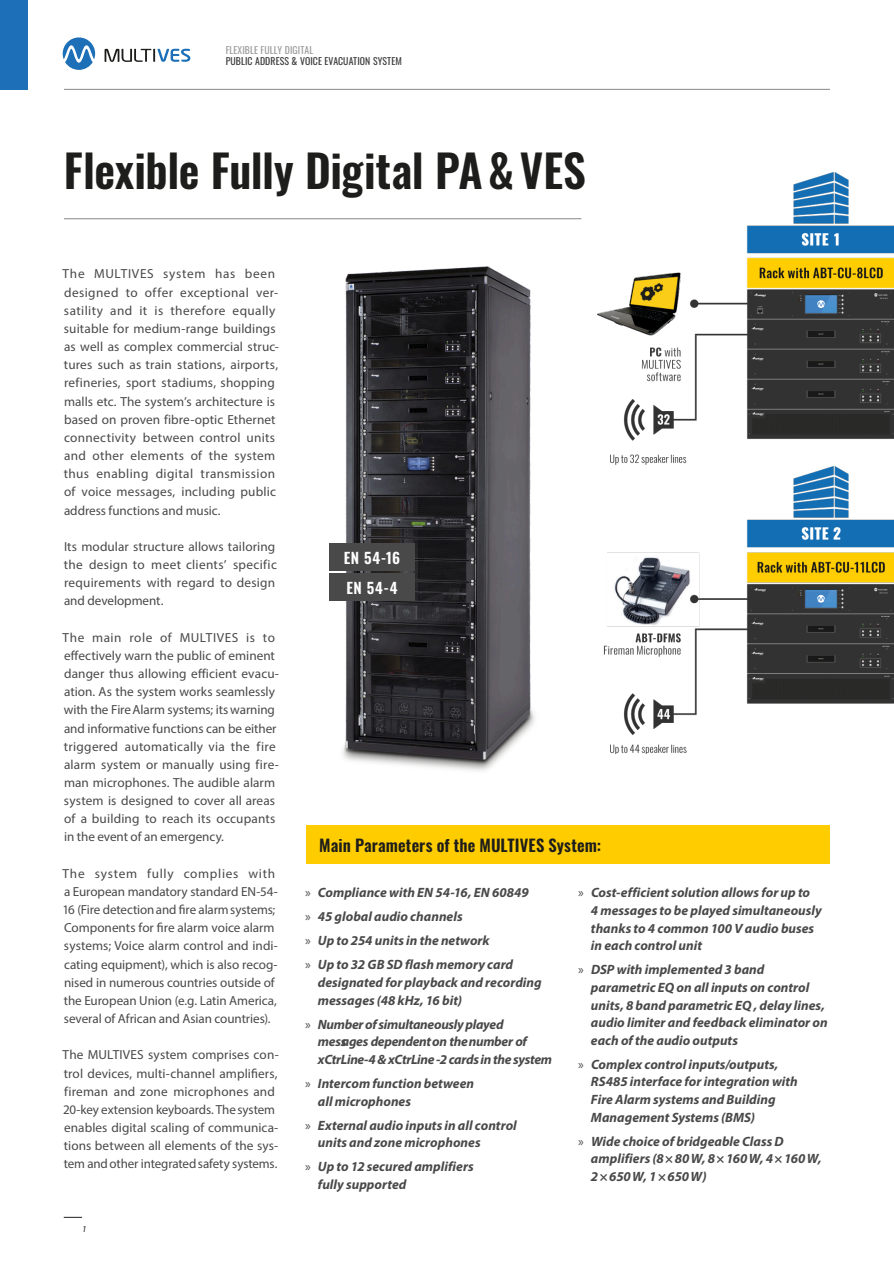
<style>
.page{position:relative;width:894px;height:1264px;background:#fff}
.page>*{position:absolute;margin:0;border:0;box-sizing:border-box;transform-origin:0 0}
.t1{font:600 45px "Oswald";letter-spacing:-.01em;color:#1d1d1b}
.t2{font:600 16.5px "Oswald";color:#1d1d1b}
.t3{font:600 15px "Oswald";letter-spacing:.04em;color:#fff}
.t4{font:italic 700 13.5px/17.7px "Myriad Pro";color:#4a4949}
.t5{font:italic 700 13.5px/17.7px "Myriad Pro";letter-spacing:-.02em;color:#4a4949}
.t6{font:13.2px/18.1px "Myriad Pro";letter-spacing:.01em;color:#4a4949}
.t7{font:13.05px "Myriad Pro";letter-spacing:-.01em;color:#4a4949}
.t8{font:9.75px "Oswald";letter-spacing:.01em;color:#3c3b3b}
.t9{font:9.75px "Oswald";letter-spacing:.01em;color:#9d9c9c}
.t10{font:italic 9px "Myriad Pro";color:#1d1d1b}
.s1{font-weight:400;font-style:normal}
</style>
<div class="page">
<svg style="left:64px;top:1216px;width:18px;height:1px"></svg>
<svg style="left:104px;top:49px;width:86px;height:13px"></svg>
<svg style="left:63px;top:37px;width:32px;height:33px"></svg>
<div style="left:0;top:0;width:28px;height:89px;background:#1d70b8"></div>
<hr style="left:64px;top:89px;width:765px;height:1px;background:#878787">
<hr style="left:64px;top:218px;width:517px;height:1px;background:#878787">
<div style="left:306px;top:825px;width:523px;height:38px;background:#fc0"></div>
<img style="left:329px;top:266px;width:206px;height:505px">
<div style="left:329px;top:572px;width:85px;height:28px;background:#4a4949"></div>
<div style="left:329px;top:543px;width:85px;height:28px;background:#4a4949"></div>
<img style="left:597px;top:172px;width:296px;height:581px">
<p class="t9" style="left:225px;top:42px;width:89px">FLEXIBLE FULLY DIGITAL</p>
<p class="t8" style="left:225px;top:54px;width:178px">PUBLIC ADDRESS &amp; VOICE EVACUATION SYSTEM</p>
<h1 class="t1" style="left:64px;top:136px;width:523px">Flexible Fully Digital PA &amp; VES</h1>
<p class="t6" style="left:63px;top:266px;width:218px">The MULTIVES system has been designed to offer exceptional ver&shy;satility and it is therefore equally suitable for medium-range buildings as well as complex commercial struc&shy;tures such as train stations, airports, refineries, sport stadiums, shopping malls etc. The system’s architecture is based on proven fibre-optic Ethernet connectivity between control units and other elements of the system thus enabling digital transmission of voice messages, including public address functions and music.</p>
<p class="t6" style="left:64px;top:538px;width:214px">Its modular structure allows tailoring the design to meet clients’ specific requirements with regard to design and development.</p>
<p class="t6" style="left:63px;top:629px;width:218px">The main role of MULTIVES is to effectively warn the public of eminent danger thus allowing efficient evacu&shy;ation. As the system works seamlessly with the Fire Alarm systems; its warning and informative functions can be either triggered automatically via the fire alarm system or manually using fire&shy;man microphones. The audible alarm system is designed to cover all areas of a building to reach its occupants in the event of an emergency.</p>
<p class="t6" style="left:63px;top:865px;width:217px">The system fully complies with a European mandatory standard EN-54-</p>
<p class="t7" style="left:62px;top:904px;width:214px">16 (Fire detection and fire alarm systems;</p>
<p class="t6" style="left:64px;top:919px;width:215px">Components for fire alarm voice alarm systems; Voice alarm control and indi&shy;cating equipment), which is also recog&shy;nised in numerous countries outside of the European Union (e.g. Latin America, several of African and Asian countries).</p>
<p class="t6" style="left:63px;top:1046px;width:217px;text-align:justify">The MULTIVES system comprises con&shy;trol devices, multi-channel amplifiers, fireman and zone microphones and</p>
<p class="t7" style="left:63px;top:1103px;width:213px">20-key extension keyboards. The system</p>
<p class="t6" style="left:64px;top:1119px;width:216px">enables digital scaling of communica&shy;tions between all elements of the sys-</p>
<p class="t7" style="left:64px;top:1158px;width:215px">tem and other integrated safety systems.</p>
<p class="t10" style="left:82px;top:1224px;width:6px">1</p>
<p class="t3" style="left:343px;top:546px;width:58px">EN 54-16</p>
<p class="t3" style="left:346px;top:575px;width:53px">EN 54-4</p>
<p class="t2" style="left:319px;top:832px;width:283px">Main Parameters of the MULTIVES System:</p>
<p class="t4" style="left:305px;top:881px;width:225px;line-height:24px"><span class="s1">»</span> Compliance with EN 54-16, EN 60849 <span class="s1">»</span> 45 global audio channels<br><span class="s1">»</span> Up to 254 units in the network<br><span class="s1">»</span> Up to 32 GB SD flash memory card</p>
<p class="t4" style="left:318px;top:974px;width:225px">designated for playback and recording messages (48 kHz, 16 bit)</p>
<p class="t5" style="left:318px;top:1016px;width:236px;text-indent:-13px"><span class="s1">»</span> Number of simultaneously played messages dependent on the number of xCtrLine-4 &amp; xCtrLine -2 cards in the system</p>
<p class="t4" style="left:318px;top:1075px;width:158px;text-indent:-13px"><span class="s1">»</span> Intercom function between all microphones</p>
<p class="t4" style="left:318px;top:1117px;width:200px;text-indent:-13px"><span class="s1">»</span> External audio inputs in all control units and zone microphones</p>
<p class="t4" style="left:318px;top:1158px;width:157px;text-indent:-13px"><span class="s1">»</span> Up to 12 secured amplifiers fully supported</p>
<p class="t4" style="left:590px;top:884px;width:232px;text-indent:-13px"><span class="s1">»</span> Cost-efficient solution allows for up to<br>4 messages to be played simultaneously thanks to 4 common 100 V audio buses in each control unit</p>
<p class="t4" style="left:590px;top:961px;width:238px;text-indent:-13px"><span class="s1">»</span> DSP with implemented 3 band parametric EQ on all inputs on control units, 8 band parametric EQ , delay lines, audio limiter and feedback eliminator on each of the audio outputs</p>
<p class="t4" style="left:590px;top:1056px;width:208px;text-indent:-13px"><span class="s1">»</span> Complex control inputs/outputs,<br>RS485 interface for integration with<br>Fire Alarm systems and Building<br>Management Systems (BMS)</p>
<p class="t4" style="left:590px;top:1133px;width:232px;text-indent:-13px"><span class="s1">»</span> Wide choice of bridgeable Class D amplifiers (8 × 80 W, 8 × 160 W, 4 × 160W,<br>2 × 650 W, 1 × 650 W)</p>
</div>
